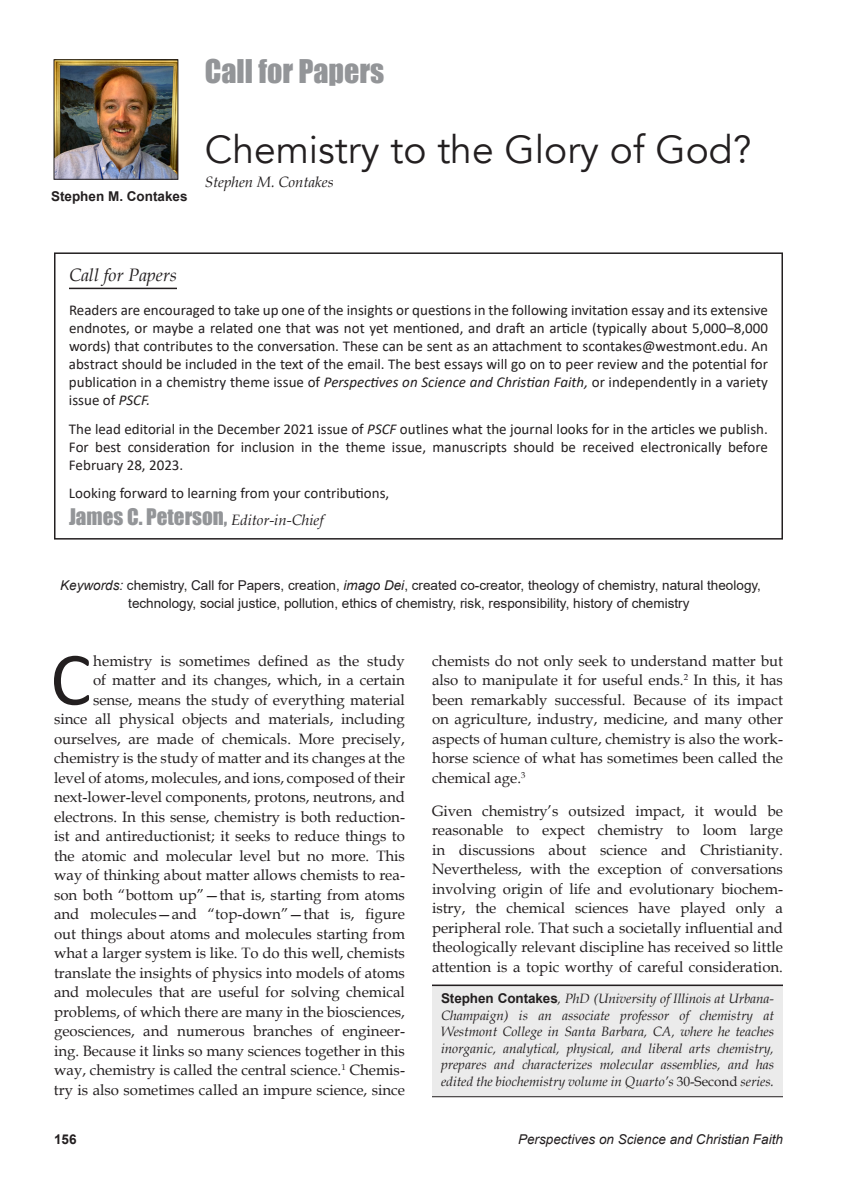
<style>
.page{position:relative;width:864px;height:1188px;background:#fff}
.page>*{position:absolute;margin:0;border:0;box-sizing:border-box;transform-origin:0 0}
.t1{font:76.5px "Calibri";color:#231f20}
.t2{font:39px "Avenir";color:#231f20}
.t3{font:30px "Impact";color:#939598}
.t4{font:21px "Impact";color:#939598}
.t5{font:italic 18px "Book Antiqua";color:#231f20}
.t6{font:15px/19.5px "Book Antiqua";color:#231f20;text-align:justify}
.t7{font:15px/18px "Calibri";color:#231f20;text-align:justify}
.t8{font:italic 15px "Book Antiqua";color:#231f20}
.t9{font:italic 13.5px/16.5px "Book Antiqua";color:#231f20;text-align:justify}
.t10{font:13.5px/18px "Arial";color:#231f20;text-align:center}
.t11{font:italic 13.5px "Arial";color:#231f20}
.t12{font:700 13.5px "Arial";color:#231f20}
.s1{font-style:italic}
.s2{font-family:"Book Antiqua";font-style:italic;font-size:15px;color:#231f20}
.s3{font-family:"Arial";font-weight:700;font-style:normal}
.s4{font-style:normal}
</style>
<div class="page">
<hr style="left:69px;top:288px;width:108px;height:1px;background:#231f20">
<div style="left:54px;top:252px;width:729px;height:288px;border:2px solid #231f20"></div>
<div style="left:432px;top:985px;width:351px;height:112px;background:#ebebeb"></div>
<hr style="left:432px;top:985px;width:351px;height:1px;background:#231f20">
<hr style="left:432px;top:1096px;width:351px;height:1px;background:#231f20">
<img style="left:56px;top:62px;width:120px;height:115px">
<h3 class="t3" style="left:205px;top:48px;width:181px">Call for Papers</h3>
<p class="t12" style="left:51px;top:187px;width:138px">Stephen M. Contakes</p>
<h2 class="t2" style="left:205px;top:127px;width:548px">Chemistry to the Glory of God?</h2>
<p class="t8" style="left:205px;top:172px;width:130px">Stephen M. Contakes</p>
<p class="t5" style="left:69px;top:262px;width:109px">Call for Papers</p>
<p class="t7" style="left:69px;top:300px;width:701px">Readers are encouraged to take up one of the insights or questions in the following invitation essay and its extensive endnotes, or maybe a related one that was not yet mentioned, and draft an article (typically about 5,000–8,000 words) that contributes to the conversation. These can be sent as an attachment to scontakes@westmont.edu. An abstract should be included in the text of the email. The best essays will go on to peer review and the potential for publication in a chemistry theme issue of <span class="s1">Perspectives on Science and Christian Faith,</span> or independently in a variety issue of <span class="s1">PSCF.</span></p>
<p class="t7" style="left:69px;top:419px;width:701px">The lead editorial in the December 2021 issue of <span class="s1">PSCF</span> outlines what the journal looks for in the articles we publish.<br>For best consideration for inclusion in the theme issue, manuscripts should be received electronically before February 28, 2023.</p>
<p class="t7" style="left:69px;top:484px;width:322px">Looking forward to learning from your contributions,</p>
<h3 class="t4" style="left:69px;top:500px;width:256px">James C. Peterson, <span class="s2">Editor-in-Chief</span></h3>
<p class="t10" style="left:60px;top:577px;width:702px"><span class="s1">Keywords:</span> chemistry, Call for Papers, creation, <span class="s1">imago Dei</span>, created co-creator, theology of chemistry, natural theology, technology, social justice, pollution, ethics of chemistry, risk, responsibility, history of chemistry</p>
<p class="t6" style="left:54px;top:650px;width:353px;text-align:right">hemistry is sometimes defined as the study<br>of matter and its changes, which, in a certain sense, means the study of everything material<br>since all physical objects and materials, including ourselves, are made of chemicals. More precisely, chemistry is the study of matter and its changes at the level of atoms, molecules, and ions, composed of their next-lower-level components, protons, neutrons, and electrons. In this sense, chemistry is both reduction&shy;ist and antireductionist; it seeks to reduce things to the atomic and molecular level but no more. This way of thinking about matter allows chemists to rea&shy;son both “bottom up”—that is, starting from atoms and molecules—and “top-down”—that is, figure out things about atoms and molecules starting from what a larger system is like. To do this well, chemists translate the insights of physics into models of atoms and molecules that are useful for solving chemical problems, of which there are many in the biosciences, geosciences, and numerous branches of engineer&shy;ing. Because it links so many sciences together in this way, chemistry is called the central science.<sup>1</sup> Chemis&shy;try is also sometimes called an impure science, since</p>
<h1 class="t1" style="left:50px;top:626px;width:42px">C</h1>
<p class="t6" style="left:432px;top:650px;width:353px">chemists do not only seek to understand matter but also to manipulate it for useful ends.<sup>2</sup> In this, it has been remarkably successful. Because of its impact on agriculture, industry, medicine, and many other aspects of human culture, chemistry is also the work&shy;horse science of what has sometimes been called the chemical age.<sup>3</sup></p>
<p class="t6" style="left:432px;top:800px;width:353px">Given chemistry’s outsized impact, it would be reasonable to expect chemistry to loom large in discussions about science and Christianity.<br>Nevertheless, with the exception of conversations involving origin of life and evolutionary biochem&shy;istry, the chemical sciences have played only a peripheral role. That such a societally influential and theologically relevant discipline has received so little attention is a topic worthy of careful consideration.</p>
<p class="t9" style="left:441px;top:990px;width:335px"><span class="s3">Stephen Contakes</span>, PhD (University of Illinois at Urbana-Champaign) is an associate professor of chemistry at Westmont College in Santa Barbara, CA, where he teaches inorganic, analytical, physical, and liberal arts chemistry, prepares and characterizes molecular assemblies, and has edited the biochemistry volume in Quarto’s <span class="s4">30-Second</span> series.</p>
<p class="t12" style="left:54px;top:1130px;width:24px">156</p>
<p class="t11" style="left:518px;top:1130px;width:266px">Perspectives on Science and Christian Faith</p>
</div>
